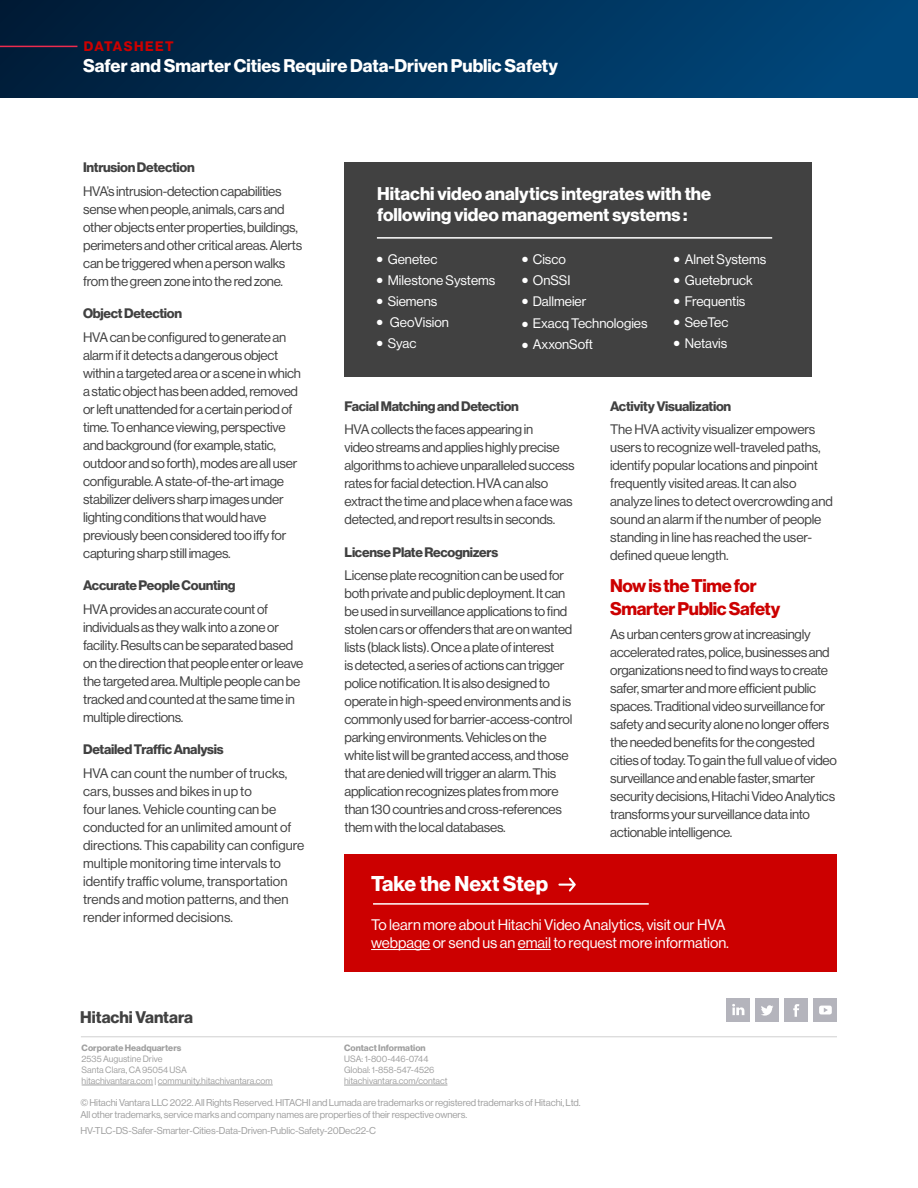
<style>
.page{position:relative;width:918px;height:1188px;background:#fff}
.page>*{position:absolute;margin:0;border:0;box-sizing:border-box;transform-origin:0 0}
.t1{font:21px "N Haas Grotesk DS Pro 75 Bd";color:#fff}
.t2{font:18px/21px "N Haas Grotesk DS Pro 75 Bd";color:#fff}
.t3{font:18px/22.5px "N Haas Grotesk DS Pro 75 Bd";letter-spacing:-.02em;color:#c00}
.t4{font:16.5px "N Haas Grotesk DS Pro 75 Bd";color:#414141}
.t5{font:15px/18px "N Haas Grotesk DS Pro 55 Rg";color:#fff}
.t6{font:13.5px/18px "N Haas Grotesk DS Pro 55 Rg";letter-spacing:-.02em;color:#414141}
.t7{font:13.5px/18px "N Haas Grotesk DS Pro 55 Rg";color:#414141}
.t8{font:13.5px "N Haas Grotesk DS Pro 75 Bd";letter-spacing:-.02em;color:#414141}
.t9{font:13.5px "N Haas Grotesk DS Pro 55 Rg";color:#fff}
.t10{font:13.5px "N Haas Grotesk DS Pro 75 Bd";letter-spacing:.11em;color:#c00}
.t11{font:9.75px/12px "N Haas Grotesk DS Pro 55 Rg";letter-spacing:-.01em;color:#a0a0a0}
.t12{font:9px/10.8px "N Haas Grotesk DS Pro 55 Rg";color:#a0a0a0}
.t13{font:9px "N Haas Grotesk DS Pro 75 Bd";color:#a0a0a0}
</style>
<div class="page">
<hr style="left:81px;top:1036px;width:756px;height:1px;background:#d0d0d0">
<hr style="left:82px;top:1085px;width:71px;height:1px;background:#a0a0a0">
<hr style="left:158px;top:1085px;width:115px;height:1px;background:#a0a0a0">
<hr style="left:344px;top:1085px;width:103px;height:1px;background:#a0a0a0">
<div style="left:785px;top:999px;width:23px;height:23px;background:#b4b4bc"></div>
<svg style="left:793px;top:1004px;width:6px;height:13px"></svg>
<div style="left:726px;top:999px;width:24px;height:23px;background:#b4b4bc"></div>
<svg style="left:732px;top:1004px;width:12px;height:11px"></svg>
<div style="left:756px;top:999px;width:23px;height:23px;background:#b4b4bc"></div>
<svg style="left:761px;top:1005px;width:12px;height:11px"></svg>
<div style="left:814px;top:999px;width:23px;height:23px;background:#b4b4bc"></div>
<svg style="left:819px;top:1006px;width:13px;height:8px"></svg>
<div style="left:0;top:0;width:918px;height:98px;background:linear-gradient(to right,#001c38,#00497e)"></div>
<hr style="left:0;top:46px;width:77px;height:1px;background:#ed2b4e">
<div style="left:345px;top:162px;width:467px;height:215px;background:#414141"></div>
<hr style="left:377px;top:237px;width:395px;height:2px;background:#fff">
<div style="left:345px;top:854px;width:492px;height:118px;background:#c00"></div>
<hr style="left:371px;top:949px;width:59px;height:1px;background:#fff">
<hr style="left:518px;top:949px;width:33px;height:1px;background:#fff">
<hr style="left:373px;top:903px;width:276px;height:2px;background:#fff">
<svg style="left:558px;top:878px;width:18px;height:14px"></svg>
<p class="t10" style="left:84px;top:38px;width:91px">DATASHEET</p>
<h2 class="t2" style="left:83px;top:55px;width:476px">Safer and Smarter Cities Require Data-Driven Public Safety</h2>
<p class="t8" style="left:83px;top:160px;width:113px">Intrusion Detection</p>
<p class="t6" style="left:83px;top:182px;width:220px">HVA’s intrusion-detection capabilities sense when people, animals, cars and other objects enter properties, buildings, perimeters and other critical areas. Alerts can be triggered when a person walks from the green zone into the red zone.</p>
<p class="t8" style="left:83px;top:306px;width:100px">Object Detection</p>
<p class="t6" style="left:83px;top:328px;width:219px">HVA can be configured to generate an alarm if it detects a dangerous object within a targeted area or a scene in which a static object has been added, removed or left unattended for a certain period of time. To enhance viewing, perspective and background (for example, static, outdoor and so forth), modes are all user configurable. A state-of-the-art image stabilizer delivers sharp images under lighting conditions that would have previously been considered too iffy for capturing sharp still images.</p>
<p class="t8" style="left:83px;top:578px;width:154px">Accurate People Counting</p>
<p class="t6" style="left:83px;top:600px;width:222px">HVA provides an accurate count of individuals as they walk into a zone or facility. Results can be separated based on the direction that people enter or leave the targeted area. Multiple people can be tracked and counted at the same time in multiple directions.</p>
<p class="t8" style="left:83px;top:742px;width:142px">Detailed Traffic Analysis</p>
<p class="t7" style="left:83px;top:764px;width:223px">HVA can count the number of trucks, cars, busses and bikes in up to<br>four lanes. Vehicle counting can be conducted for an unlimited amount of directions. This capability can configure multiple monitoring time intervals to identify traffic volume, transportation trends and motion patterns, and then render informed decisions.</p>
<p class="t4" style="left:80px;top:1008px;width:115px">Hitachi Vantara</p>
<p class="t13" style="left:82px;top:1043px;width:101px">Corporate Headquarters</p>
<p class="t12" style="left:82px;top:1054px;width:193px">2535 Augustine Drive<br>Santa Clara, CA 95054 USA<br>hitachivantara.com | community.hitachivantara.com</p>
<h2 class="t2" style="left:377px;top:183px;width:336px">Hitachi video analytics integrates with the following video management systems :</h2>
<p class="t9" style="left:377px;top:252px;width:62px">● Genetec</p>
<p class="t9" style="left:377px;top:273px;width:120px">● Milestone Systems</p>
<p class="t9" style="left:377px;top:294px;width:62px">● Siemens</p>
<p class="t9" style="left:377px;top:315px;width:74px">● GeoVision</p>
<p class="t9" style="left:377px;top:336px;width:41px">● Syac</p>
<p class="t9" style="left:522px;top:252px;width:45px">● Cisco</p>
<p class="t9" style="left:522px;top:273px;width:50px">● OnSSI</p>
<p class="t9" style="left:522px;top:294px;width:66px">● Dallmeier</p>
<p class="t9" style="left:522px;top:316px;width:127px">● Exacq Technologies</p>
<p class="t9" style="left:522px;top:337px;width:72px">● AxxonSoft</p>
<p class="t9" style="left:674px;top:252px;width:94px">● Alnet Systems</p>
<p class="t9" style="left:674px;top:273px;width:80px">● Guetebruck</p>
<p class="t9" style="left:674px;top:294px;width:73px">● Frequentis</p>
<p class="t9" style="left:674px;top:315px;width:56px">● SeeTec</p>
<p class="t9" style="left:674px;top:336px;width:55px">● Netavis</p>
<p class="t8" style="left:345px;top:398px;width:176px">Facial Matching and Detection</p>
<p class="t6" style="left:345px;top:421px;width:232px">HVA collects the faces appearing in<br>video streams and applies highly precise algorithms to achieve unparalleled success rates for facial detection. HVA can also extract the time and place when a face was detected, and report results in seconds.</p>
<p class="t8" style="left:345px;top:544px;width:155px">License Plate Recognizers</p>
<p class="t6" style="left:345px;top:567px;width:229px">License plate recognition can be used for both private and public deployment. It can be used in surveillance applications to find stolen cars or offenders that are on wanted lists (black lists). Once a plate of interest<br>is detected, a series of actions can trigger police notification. It is also designed to operate in high-speed environments and is commonly used for barrier-access-control parking environments. Vehicles on the white list will be granted access, and those that are denied will trigger an alarm. This application recognizes plates from more than 130 countries and cross-references them with the local databases.</p>
<p class="t8" style="left:610px;top:398px;width:123px">Activity Visualization</p>
<p class="t6" style="left:610px;top:421px;width:224px">The HVA activity visualizer empowers users to recognize well-traveled paths, identify popular locations and pinpoint frequently visited areas. It can also analyze lines to detect overcrowding and sound an alarm if the number of people standing in line has reached the user&shy;defined queue length.</p>
<h2 class="t3" style="left:610px;top:575px;width:172px">Now is the Time for<br>Smarter Public Safety</h2>
<p class="t6" style="left:610px;top:626px;width:228px">As urban centers grow at increasingly accelerated rates, police, businesses and organizations need to find ways to create safer, smarter and more efficient public spaces. Traditional video surveillance for safety and security alone no longer offers the needed benefits for the congested cities of today. To gain the full value of video surveillance and enable faster, smarter security decisions, Hitachi Video Analytics transforms your surveillance data into actionable intelligence.</p>
<h1 class="t1" style="left:371px;top:872px;width:178px">Take the Next Step</h1>
<p class="t5" style="left:371px;top:915px;width:359px">To learn more about Hitachi Video Analytics, visit our HVA webpage or send us an email to request more information.</p>
<p class="t13" style="left:344px;top:1043px;width:83px">Contact Information</p>
<p class="t12" style="left:344px;top:1054px;width:105px">USA: 1-800-446-0744<br>Global: 1-858-547-4526 hitachivantara.com/contact</p>
<p class="t11" style="left:80px;top:1096px;width:502px">© Hitachi Vantara LLC 2022. All Rights Reserved. HITACHI and Lumada are trademarks or registered trademarks of Hitachi, Ltd.<br>All other trademarks, service marks and company names are properties of their respective owners.</p>
<p class="t11" style="left:80px;top:1125px;width:297px">HV-TLC-DS-Safer-Smarter-Cities-Data-Driven-Public-Safety-20Dec22-C</p>
</div>
